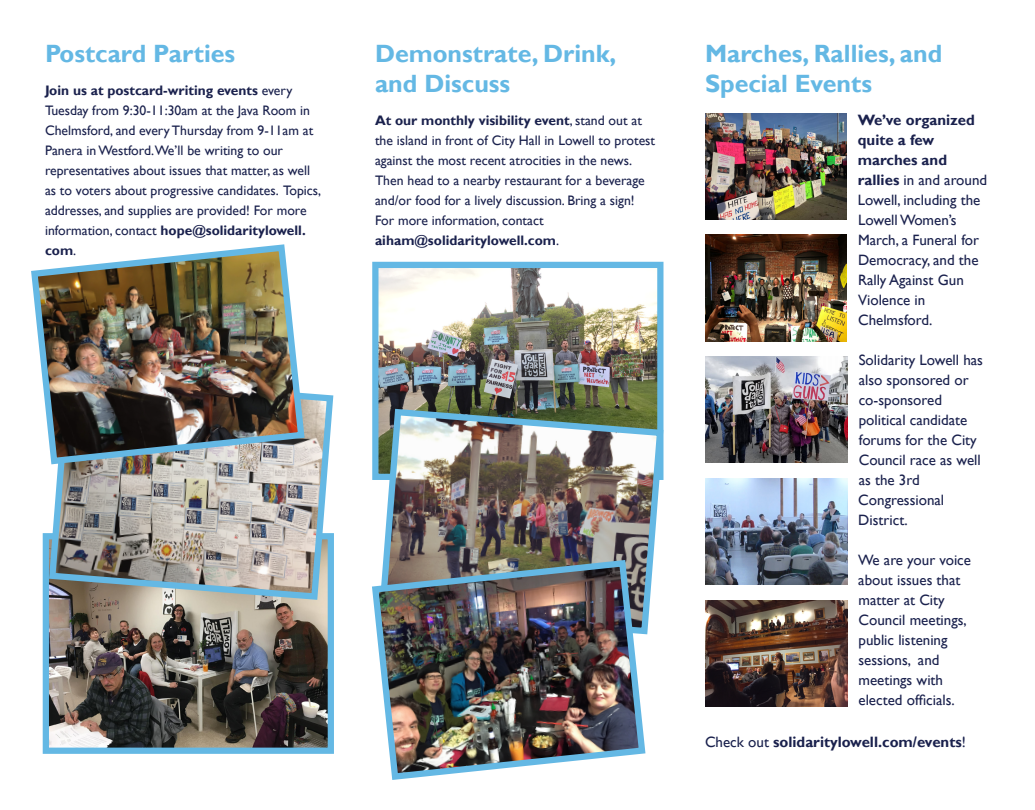
<style>
.page{position:relative;width:1035px;height:810px;background:#fff}
.page>*{position:absolute;margin:0;border:0;box-sizing:border-box;transform-origin:0 0}
.t1{font:700 25px/30px "Gill Sans";color:#64b8e4}
.t2{font:15px/20px "Gill Sans";color:#1a214d}
.t3{font:700 15px "Gill Sans";color:#1a214d}
.t4{font:13.75px/20px "Gill Sans";color:#1a214d}
.s1{font-weight:700}
.s2{font-weight:400}
</style>
<div class="page">
<img style="left:50px;top:603px;width:277px;height:144px">
<div style="left:43px;top:533px;width:291px;height:221px;border:6px solid #64b8e4"></div>
<img style="left:46px;top:393px;width:288px;height:210px">
<img style="left:31px;top:244px;width:277px;height:224px">
<img style="left:379px;top:269px;width:277px;height:136px">
<div style="left:372px;top:262px;width:291px;height:218px;border:6px solid #64b8e4"></div>
<img style="left:376px;top:405px;width:288px;height:207px">
<img style="left:372px;top:557px;width:277px;height:223px">
<img style="left:705px;top:113px;width:142px;height:106px">
<img style="left:705px;top:235px;width:142px;height:106px">
<img style="left:706px;top:357px;width:141px;height:106px">
<img style="left:705px;top:478px;width:142px;height:107px">
<img style="left:706px;top:600px;width:141px;height:106px">
<h1 class="t1" style="left:45px;top:40px;width:192px">Postcard Parties</h1>
<p class="t4" style="left:45px;top:80px;width:278px"><span class="s1">Join us at postcard-writing events</span> every Tuesday from 9:30-11:30am at the Java Room in Chelmsford, and every Thursday from 9-11am at Panera in Westford.We’ll be writing to our representatives about issues that matter, as well as to voters about progressive candidates. Topics, addresses, and supplies are provided! For more information, contact <span class="s1">hope@solidaritylowell. com</span>.</p>
<h1 class="t1" style="left:375px;top:40px;width:243px">Demonstrate, Drink, and Discuss</h1>
<p class="t4" style="left:375px;top:110px;width:282px"><span class="s1">At our monthly visibility event</span>, stand out at the island in front of City Hall in Lowell to protest against the most recent atrocities in the news.<br>Then head to a nearby restaurant for a beverage and/or food for a lively discussion. Bring a sign!<br>For more information, contact <span class="s1">aiham@solidaritylowell.com</span>.</p>
<h1 class="t1" style="left:705px;top:40px;width:239px">Marches, Rallies, and<br>Special Events</h1>
<p class="t2" style="left:858px;top:110px;width:131px"><span class="s1">We’ve organized quite a few marches and rallies</span> in and around<br>Lowell, including the<br>Lowell Women’s<br>March, a Funeral for<br>Democracy, and the<br>Rally Against Gun<br>Violence in<br>Chelmsford.</p>
<p class="t2" style="left:858px;top:350px;width:126px">Solidarity Lowell has also sponsored or co-sponsored political candidate forums for the City<br>Council race as well as the 3rd<br>Congressional<br>District.</p>
<p class="t2" style="left:858px;top:550px;width:114px">We are your voice about issues that matter at City<br>Council meetings, public listening sessions, and meetings with elected officials.</p>
<p class="t3" style="left:705px;top:733px;width:262px"><span class="s2">Check out</span> solidaritylowell.com/events<span class="s2">!</span></p>
</div>
